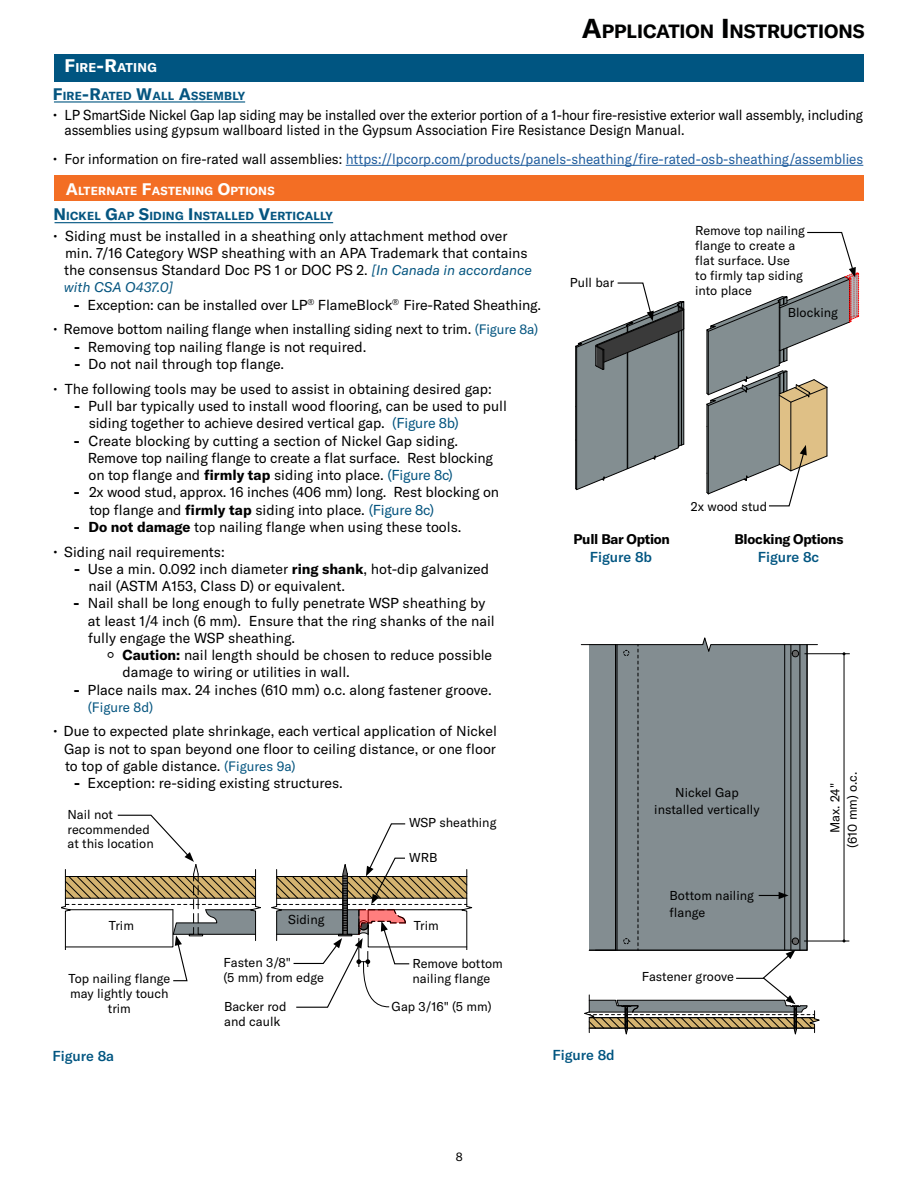
<style>
.page{position:relative;width:918px;height:1188px;background:#fff}
.page>*{position:absolute;margin:0;border:0;box-sizing:border-box;transform-origin:0 0}
.t1{font:700 18.9px "GT America";color:#000101}
.t2{font:14.4px "GT America";color:#000;scale:.94 1}
.t3{font:14.25px/17.2px "GT America";color:#000}
.t4{font:14.25px "GT America";color:#215e9e;scale:.95 1}
.t5{font:500 14.25px "GT America";color:#005581}
.t6{font:700 13.8px "GT America";letter-spacing:-.02em;color:#000}
.t7{font:italic 13.8px "GT America";color:#055580}
.t8{font:13.5px "GT America";color:#055580}
.t9{font:12.75px/15px "GT America";color:#000}
.t10{font:700 12.6px "GT America";letter-spacing:.02em;color:#fff}
.t11{font:12px "GT America";color:#000}
.t12{font:700 11.55px "GT America";letter-spacing:.02em;color:#055580}
.t13{font:700 11.55px "GT America";letter-spacing:.02em;color:#fff}
.s1{font-size:27px}
.s2{font-size:18px}
.s3{font-size:14.25px}
.s4{color:#000}
.s5{font-size:16.5px}
.s6{font-size:13.8px}
.s7{color:#000101}
.s8{font-style:italic;font-size:13.8px;color:#055580}
.s9{font-weight:700}
.s10{font-size:13.5px;color:#055580}
.s11{color:#055580}
.s12{font-family:"MS Gothic"}
</style>
<div class="page">
<hr style="left:55px;top:222px;width:278px;height:1px;background:#005581">
<hr style="left:581px;top:644px;width:122px;height:1px;background:#000">
<hr style="left:805px;top:653px;width:45px;height:1px;background:#000101">
<hr style="left:804px;top:941px;width:45px;height:1px;background:#000101">
<hr style="left:844px;top:654px;width:1px;height:287px;background:#000101">
<hr style="left:575px;top:346px;width:1px;height:61px;background:#000">
<hr style="left:575px;top:407px;width:1px;height:33px;background:#000">
<hr style="left:575px;top:440px;width:1px;height:49px;background:#000">
<div style="left:54px;top:176px;width:810px;height:25px;background:#f36e24"></div>
<svg style="left:583px;top:637px;width:238px;height:398px"></svg>
<svg style="left:707px;top:231px;width:152px;height:276px"></svg>
<svg style="left:576px;top:282px;width:108px;height:208px"></svg>
<svg style="left:61px;top:814px;width:412px;height:194px"></svg>
<hr style="left:54px;top:101px;width:191px;height:2px;background:#005581">
<div style="left:54px;top:54px;width:810px;height:27px;background:#005581"></div>
<hr style="left:346px;top:165px;width:517px;height:1px;background:#215e9e">
<h1 class="t1" style="left:582px;top:20px;width:284px"><span class="s1">A</span>PPLICATION <span class="s1">I</span> NSTRUCTIONS</h1>
<p class="t10" style="left:65px;top:60px;width:93px"><span class="s2">F</span>IRE<span class="s2">-R</span>ATING</p>
<p class="t3" style="left:53px;top:106px;width:812px">• LP SmartSide Nickel Gap lap siding may be installed over the exterior portion of a 1-hour fire-resistive exterior wall assembly, including</p>
<p class="t2" style="left:65px;top:121px;width:661px"><span class="s3">assemblies using gypsum wallboard listed in the</span> Gypsum Association Fire Resistance Design Manual.</p>
<p class="t4" style="left:53px;top:150px;width:855px"><span class="s4">• For information on fire-rated wall assemblies:</span> https://lpcorp.com/products/panels-sheathing/fire-rated-osb-sheathing/assemblies</p>
<p class="t12" style="left:53px;top:89px;width:194px"><span class="s5">F</span>IRE<span class="s5">-R</span>ATED <span class="s5">W</span>ALL <span class="s5">A</span>SSEMBLY</p>
<p class="t13" style="left:66px;top:183px;width:210px"><span class="s5">A</span>LTERNATE <span class="s5">F</span>ASTENING <span class="s5">O</span>PTIONS</p>
<p class="t12" style="left:53px;top:209px;width:281px"><span class="s5">N</span> ICKEL <span class="s5">G</span>AP <span class="s5">S</span>IDING <span class="s5">I</span> NSTALLED <span class="s5">V</span>ERTICALLY</p>
<p class="t3" style="left:64px;top:227px;width:469px;text-indent:-11px"><span class="s6">•</span> Siding must be installed <span class="s7">in a sheathing only attachment method over min. 7/16 Category WSP</span> sheathing with an APA Trademark that contains the consensus Standard Doc PS 1 or DOC PS 2<span class="s6">.</span> <span class="s8">[In Canada in accordance</span></p>
<p class="t7" style="left:64px;top:279px;width:111px">with CSA O437.0]</p>
<p class="t3" style="left:74px;top:296px;width:469px"><span class="s9">-</span> Exception: can be installed over LP<sup>®</sup> FlameBlock<sup>®</sup> Fire-Rated Sheathing.</p>
<p class="t3" style="left:53px;top:321px;width:487px"><span class="s6">•</span> Remove bottom nailing flange when installing siding next to trim. <span class="s10">(Figure 8a)</span></p>
<p class="t3" style="left:74px;top:338px;width:294px"><span class="s9">-</span> Removing top nailing flange is not required.</p>
<p class="t3" style="left:75px;top:355px;width:211px"><span class="s9">-</span> Do not nail through top flange.</p>
<p class="t3" style="left:53px;top:380px;width:440px"><span class="s6">•</span> The following tools may be used to assist in obtaining desired gap:</p>
<p class="t3" style="left:89px;top:397px;width:420px;text-indent:-15px"><span class="s9">-</span> Pull bar typically used to install wood flooring, can be used to pull siding together to achieve desired vertical gap. <span class="s11">(Figure 8b)</span></p>
<p class="t3" style="left:88px;top:432px;width:407px;text-indent:-14px"><span class="s9">-</span> Create blocking by cutting a section of Nickel Gap siding.<br>Remove top nailing flange to create a flat surface. Rest blocking on top flange and <span class="s9">firmly tap</span> siding into place. <span class="s11">(Figure 8c)</span></p>
<p class="t3" style="left:89px;top:484px;width:411px;text-indent:-16px"><span class="s9">-</span> 2x wood stud, approx. 16 inches (406 mm) long. Rest blocking on top flange and <span class="s9">firmly tap</span> siding into place. <span class="s11">(Figure 8c)</span></p>
<p class="t3" style="left:74px;top:518px;width:389px"><span class="s9">- Do not damage</span> top nailing flange when using these tools.</p>
<p class="t3" style="left:53px;top:543px;width:173px">• Siding nail requirements:</p>
<p class="t3" style="left:89px;top:560px;width:402px;text-indent:-14px"><span class="s9">-</span> Use a min. 0.092 <span class="s7">i</span>nch diameter <span class="s9">ring shank</span>, hot-dip galvanized nail (ASTM A153, Class D) or equivalent.</p>
<p class="t3" style="left:88px;top:595px;width:408px;text-indent:-14px"><span class="s9">-</span> Nail shall be long enough to fully penetrate WSP sheathing by at least 1/4 inch (6 mm). Ensure that the ring shanks of the nail fully engage the WSP sheathing.</p>
<p class="t3" style="left:123px;top:646px;width:371px;text-indent:-16px"><span class="s12">￮</span> <span class="s9">Caution:</span> nail length should be chosen to reduce possible damage to wiring or utilities in wall.</p>
<p class="t3" style="left:74px;top:681px;width:420px"><span class="s9">-</span> Place nails max. 24 inches (610 mm) o.c. along fastener groove.</p>
<p class="t8" style="left:88px;top:699px;width:67px">(Figure 8d)</p>
<p class="t3" style="left:64px;top:723px;width:434px;text-align:justify;text-indent:-11px"><span class="s6">•</span> Due to expected plate shrinkage, each vertical application of Nickel Gap is not to span beyond one floor to ceiling distance, or one floor to top of gable distance. <span class="s10">(Figures 9a)</span></p>
<p class="t3" style="left:74px;top:775px;width:270px"><span class="s9">-</span> Exception: re-siding existing structures.</p>
<p class="t9" style="left:826px;top:848px;width:77px;line-height:17.2px;text-align:center;rotate:-90deg">Max. 24" (610 mm) o.c.</p>
<p class="t9" style="left:695px;top:223px;width:111px">Remove top nailing flange to create a flat surface. Use<br>to firmly tap siding into place</p>
<p class="t9" style="left:570px;top:275px;width:46px">Pull bar</p>
<p class="t9" style="left:788px;top:305px;width:52px">Blocking</p>
<p class="t9" style="left:691px;top:499px;width:78px">2x wood stud</p>
<p class="t6" style="left:574px;top:530px;width:98px">Pull Bar Option</p>
<p class="t6" style="left:734px;top:530px;width:110px">Blocking Options</p>
<p class="t5" style="left:590px;top:548px;width:64px">Figure 8b</p>
<p class="t5" style="left:758px;top:548px;width:63px">Figure 8c</p>
<p class="t9" style="left:654px;top:784px;width:107px;line-height:17.2px;text-align:center">Nickel Gap installed vertically</p>
<p class="t9" style="left:68px;top:807px;width:88px">Nail not recommended at this location</p>
<p class="t9" style="left:409px;top:815px;width:89px">WSP sheathing</p>
<p class="t9" style="left:409px;top:850px;width:30px">WRB</p>
<p class="t9" style="left:288px;top:912px;width:38px">Siding</p>
<p class="t9" style="left:109px;top:918px;width:27px">Trim</p>
<p class="t9" style="left:414px;top:918px;width:27px">Trim</p>
<p class="t9" style="left:224px;top:955px;width:69px">Fasten 3/8"</p>
<p class="t9" style="left:68px;top:971px;width:103px">Top nailing flange</p>
<p class="t9" style="left:224px;top:970px;width:102px">(5 mm) from edge</p>
<p class="t9" style="left:70px;top:986px;width:100px;text-align:center">may lightly touch trim</p>
<p class="t9" style="left:224px;top:999px;width:64px">Backer rod and caulk</p>
<p class="t5" style="left:52px;top:1047px;width:63px">Figure 8a</p>
<p class="t9" style="left:413px;top:956px;width:92px">Remove bottom nailing flange</p>
<p class="t9" style="left:392px;top:999px;width:101px">Gap 3/16" (5 mm)</p>
<p class="t11" style="left:456px;top:1150px;width:8px">8</p>
<p class="t5" style="left:553px;top:1047px;width:64px">Figure 8d</p>
<p class="t9" style="left:670px;top:887px;width:86px;line-height:17.2px">Bottom nailing flange</p>
<p class="t9" style="left:642px;top:969px;width:94px">Fastener groove</p>
</div>
